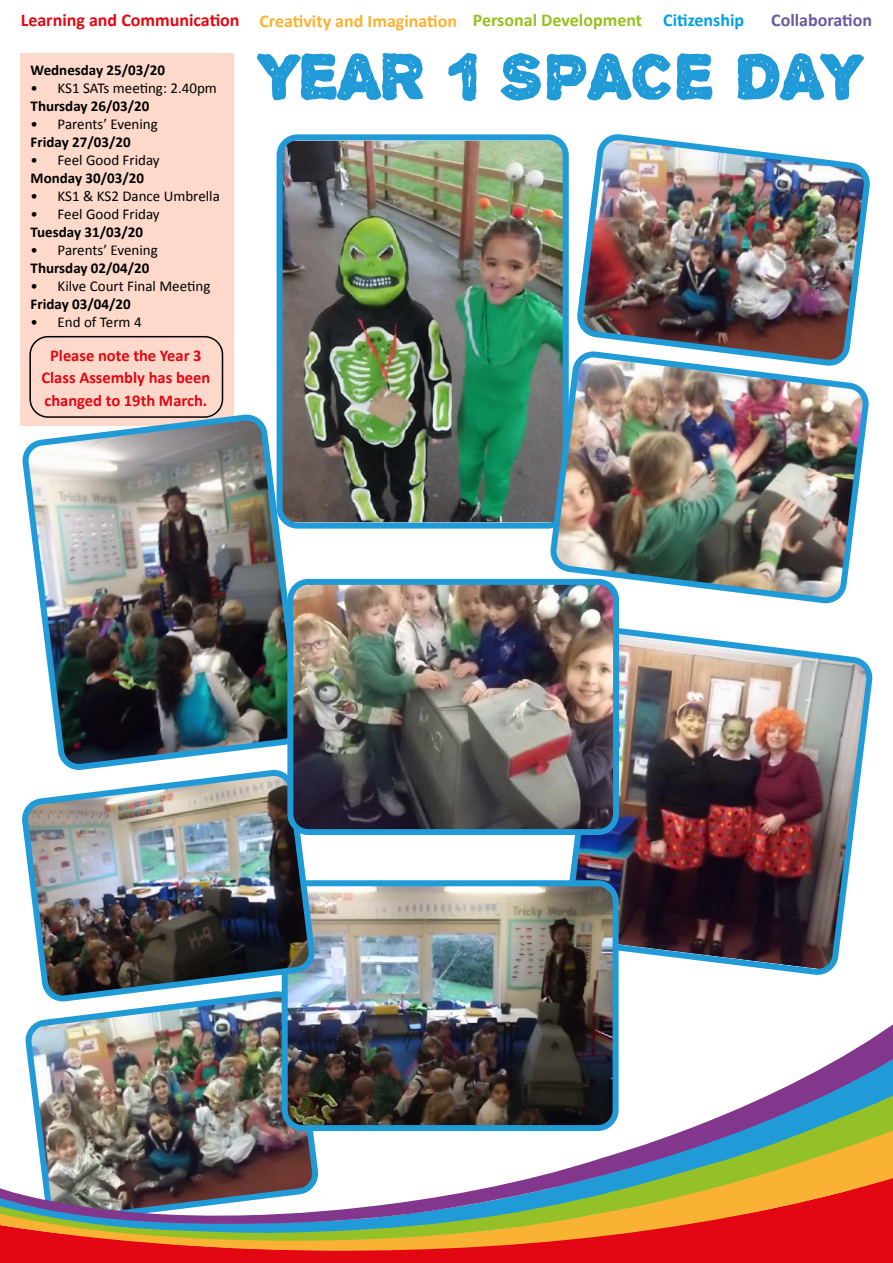
<style>
.page{position:relative;width:893px;height:1263px;background:#fff}
.page>*{position:absolute;margin:0;border:0;box-sizing:border-box;transform-origin:0 0}
.t1{font:70.5px "Alpha Echo";color:#209bd7}
.t2{font:700 18px "Calibri";color:#e30613}
.t3{font:700 18px "Calibri";color:#6859a2}
.t4{font:700 16.5px/22.5px "Calibri";color:#e30613;text-align:center}
.t5{font:15px "Calibri";color:#000}
.t6{font:700 15px "Calibri";color:#000}
.s1{color:#f9b234}
.s2{color:#95c11f}
.s3{color:#009fe3}
</style>
<div class="page">
<div style="left:20px;top:53px;width:214px;height:372px;background:#fcd9ca"></div>
<svg style="left:53px;top:999px;width:229px;height:16px"></svg>
<img style="left:559px;top:625px;width:314px;height:350px">
<img style="left:289px;top:883px;width:324px;height:132px">
<div style="left:282px;top:880px;width:337px;height:251px;border:6px solid #209bd7;border-radius:18px"></div>
<img style="left:24px;top:416px;width:263px;height:352px">
<div style="left:0;top:1255px;width:893px;height:8px;background:#e30613"></div>
<svg style="left:0;top:1246px;width:893px;height:9px;background:#e51a16"></svg>
<svg style="left:0;top:1235px;width:893px;height:11px;background:#e25a21"></svg>
<svg style="left:0;top:1225px;width:893px;height:10px;background:#b07c44"></svg>
<img style="left:0;top:1015px;width:893px;height:210px">
<div style="left:29px;top:336px;width:194px;height:82px;border:2px solid #000;border-radius:18px"></div>
<img style="left:284px;top:141px;width:278px;height:381px">
<div style="left:277px;top:134px;width:292px;height:395px;border:6px solid #209bd7;border-radius:18px"></div>
<img style="left:577px;top:134px;width:293px;height:214px">
<img style="left:24px;top:772px;width:289px;height:227px">
<img style="left:290px;top:586px;width:326px;height:246px">
<div style="left:287px;top:579px;width:332px;height:256px;border:6px solid #209bd7;border-radius:18px"></div>
<img style="left:546px;top:348px;width:323px;height:260px">
<p class="t2" style="left:21px;top:9px;width:725px">Learning and Communication <span class="s1">Creativity and Imagination</span> <span class="s2">Personal Development</span> <span class="s3">Citizenship</span></p>
<p class="t3" style="left:771px;top:9px;width:102px">Collaboration</p>
<p class="t6" style="left:31px;top:60px;width:136px">Wednesday 25/03/20</p>
<p class="t5" style="left:31px;top:79px;width:188px">• KS1 SATs meeting: 2.40pm</p>
<p class="t6" style="left:31px;top:96px;width:120px">Thursday 26/03/20</p>
<p class="t5" style="left:31px;top:115px;width:129px">• Parents’ Evening</p>
<p class="t6" style="left:31px;top:132px;width:102px">Friday 27/03/20</p>
<p class="t5" style="left:31px;top:151px;width:131px">• Feel Good Friday</p>
<p class="t6" style="left:31px;top:168px;width:115px">Monday 30/03/20</p>
<p class="t5" style="left:31px;top:187px;width:191px">• KS1 &amp; KS2 Dance Umbrella</p>
<p class="t5" style="left:31px;top:205px;width:131px">• Feel Good Friday</p>
<p class="t6" style="left:31px;top:222px;width:114px">Tuesday 31/03/20</p>
<p class="t5" style="left:31px;top:241px;width:129px">• Parents’ Evening</p>
<p class="t6" style="left:31px;top:258px;width:120px">Thursday 02/04/20</p>
<p class="t5" style="left:31px;top:277px;width:181px">• Kilve Court Final Meeting</p>
<p class="t6" style="left:31px;top:294px;width:102px">Friday 03/04/20</p>
<p class="t5" style="left:31px;top:313px;width:113px">• End of Term 4</p>
<p class="t4" style="left:42px;top:344px;width:170px">Please note the Year 3<br>Class Assembly has been changed to 19th March.</p>
<h1 class="t1" style="left:259px;top:37px;width:604px">YEAR 1 SPACE DAY</h1>
</div>
